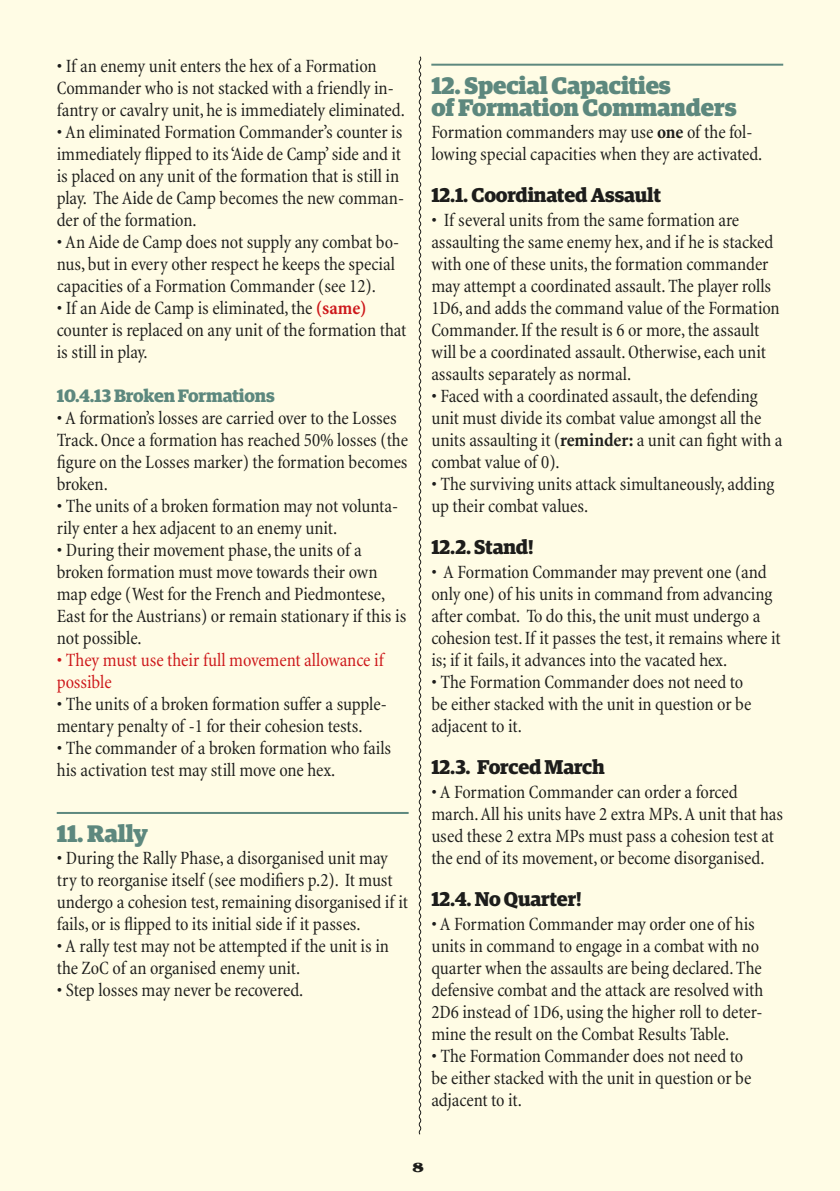
<style>
.page{position:relative;width:840px;height:1191px;background:#fff}
.page>*{position:absolute;margin:0;border:0;box-sizing:border-box;transform-origin:0 0}
.t1{font:900 24px/22px "Guardian Egyp";letter-spacing:-.01em;color:#5d887e}
.t2{font:700 20px "Guardian Egyp";letter-spacing:-.01em;color:#1d1d1b}
.t3{font:condensed 19px/22px "Minion";letter-spacing:-.005em;color:#1d1d1b}
.t4{font:condensed 19px/22px "Minion";letter-spacing:-.005em;color:#cd171a}
.t5{font:700 18px "Guardian Egyp";letter-spacing:-.01em;color:#5d887e}
.t6{font:900 14.4px "Garamond IT Cby BT";color:#1d1d1b;scale:1.25 1}
.s1{font-weight:700;color:#cd171a}
.s2{font-weight:700}
</style>
<div class="page">
<div style="left:0;top:0;width:839px;height:1191px;background:#fffce5"></div>
<hr style="left:57px;top:812px;width:351px;height:2px;background:#5d887e">
<hr style="left:431px;top:64px;width:351px;height:2px;background:#5d887e">
<svg style="left:418px;top:56px;width:3px;height:1079px"></svg>
<p class="t3" style="left:57px;top:55px;width:349px">• If an enemy unit enters the hex of a Formation<br>Commander who is not stacked with a friendly in&shy;fantry or cavalry unit, he is immediately eliminated.</p>
<p class="t3" style="left:57px;top:121px;width:348px">• An eliminated Formation Commander’s counter is immediately flipped to its ‘Aide de Camp’ side and it is placed on any unit of the formation that is still in play. The Aide de Camp becomes the new comman&shy;der of the formation.</p>
<p class="t3" style="left:57px;top:231px;width:344px">• An Aide de Camp does not supply any combat bo&shy;nus, but in every other respect he keeps the special capacities of a Formation Commander (see 12).</p>
<p class="t3" style="left:57px;top:297px;width:351px">• If an Aide de Camp is eliminated, the <span class="s1">(same) </span>counter is replaced on any unit of the formation that is still in play.</p>
<p class="t5" style="left:57px;top:382px;width:219px">10.4.13 Broken Formations</p>
<p class="t3" style="left:57px;top:407px;width:352px">• A formation’s losses are carried over to the Losses Track. Once a formation has reached 50% losses (the figure on the Losses marker) the formation becomes broken.</p>
<p class="t3" style="left:57px;top:495px;width:343px">• The units of a broken formation may not volunta&shy;rily enter a hex adjacent to an enemy unit.</p>
<p class="t3" style="left:57px;top:539px;width:351px">• During their movement phase, the units of a broken formation must move towards their own map edge (West for the French and Piedmontese, East for the Austrians) or remain stationary if this is not possible.</p>
<p class="t4" style="left:57px;top:649px;width:328px">• They must use their full movement allowance if possible</p>
<p class="t3" style="left:57px;top:693px;width:331px">• The units of a broken formation suffer a supple&shy;mentary penalty of -1 for their cohesion tests.</p>
<p class="t3" style="left:57px;top:737px;width:336px">• The commander of a broken formation who fails his activation test may still move one hex.</p>
<p class="t1" style="left:57px;top:820px;width:93px">11. Rally</p>
<p class="t3" style="left:57px;top:847px;width:353px">• During the Rally Phase, a disorganised unit may try to reorganise itself (see modifiers p.2). It must undergo a cohesion test, remaining disorganised if it fails, or is flipped to its initial side if it passes.</p>
<p class="t3" style="left:57px;top:935px;width:334px">• A rally test may not be attempted if the unit is in the ZoC of an organised enemy unit.</p>
<p class="t3" style="left:57px;top:979px;width:248px">• Step losses may never be recovered.</p>
<p class="t1" style="left:431px;top:72px;width:307px">12. Special Capacities<br>of Formation Commanders</p>
<p class="t3" style="left:431px;top:121px;width:332px">Formation commanders may use <span class="s2">one</span> of the fol&shy;lowing special capacities when they are activated.</p>
<p class="t2" style="left:431px;top:180px;width:231px">12.1. Coordinated Assault</p>
<p class="t3" style="left:431px;top:209px;width:350px">• If several units from the same formation are assaulting the same enemy hex, and if he is stacked with one of these units, the formation commander may attempt a coordinated assault. The player rolls 1D6, and adds the command value of the Formation Commander. If the result is 6 or more, the assault will be a coordinated assault. Otherwise, each unit assaults separately as normal.</p>
<p class="t3" style="left:431px;top:385px;width:352px">• Faced with a coordinated assault, the defending unit must divide its combat value amongst all the units assaulting it (<span class="s2">reminder:</span> a unit can fight with a combat value of 0).</p>
<p class="t3" style="left:431px;top:473px;width:344px">• The surviving units attack simultaneously, adding up their combat values.</p>
<p class="t2" style="left:431px;top:532px;width:104px">12.2. Stand!</p>
<p class="t3" style="left:431px;top:561px;width:350px">• A Formation Commander may prevent one (and only one) of his units in command from advancing after combat. To do this, the unit must undergo a cohesion test. If it passes the test, it remains where it is; if it fails, it advances into the vacated hex.</p>
<p class="t3" style="left:431px;top:671px;width:321px">• The Formation Commander does not need to be either stacked with the unit in question or be adjacent to it.</p>
<p class="t2" style="left:431px;top:752px;width:175px">12.3. Forced March</p>
<p class="t3" style="left:431px;top:781px;width:353px">• A Formation Commander can order a forced march. All his units have 2 extra MPs. A unit that has used these 2 extra MPs must pass a cohesion test at the end of its movement, or become disorganised.</p>
<p class="t2" style="left:431px;top:884px;width:152px">12.4. No Quarter!</p>
<p class="t3" style="left:431px;top:913px;width:333px">• A Formation Commander may order one of his units in command to engage in a combat with no quarter when the assaults are being declared. The defensive combat and the attack are resolved with 2D6 instead of 1D6, using the higher roll to deter&shy;mine the result on the Combat Results Table.</p>
<p class="t3" style="left:431px;top:1045px;width:321px">• The Formation Commander does not need to be either stacked with the unit in question or be adjacent to it.</p>
<p class="t6" style="left:412px;top:1158px;width:11px">8</p>
</div>
